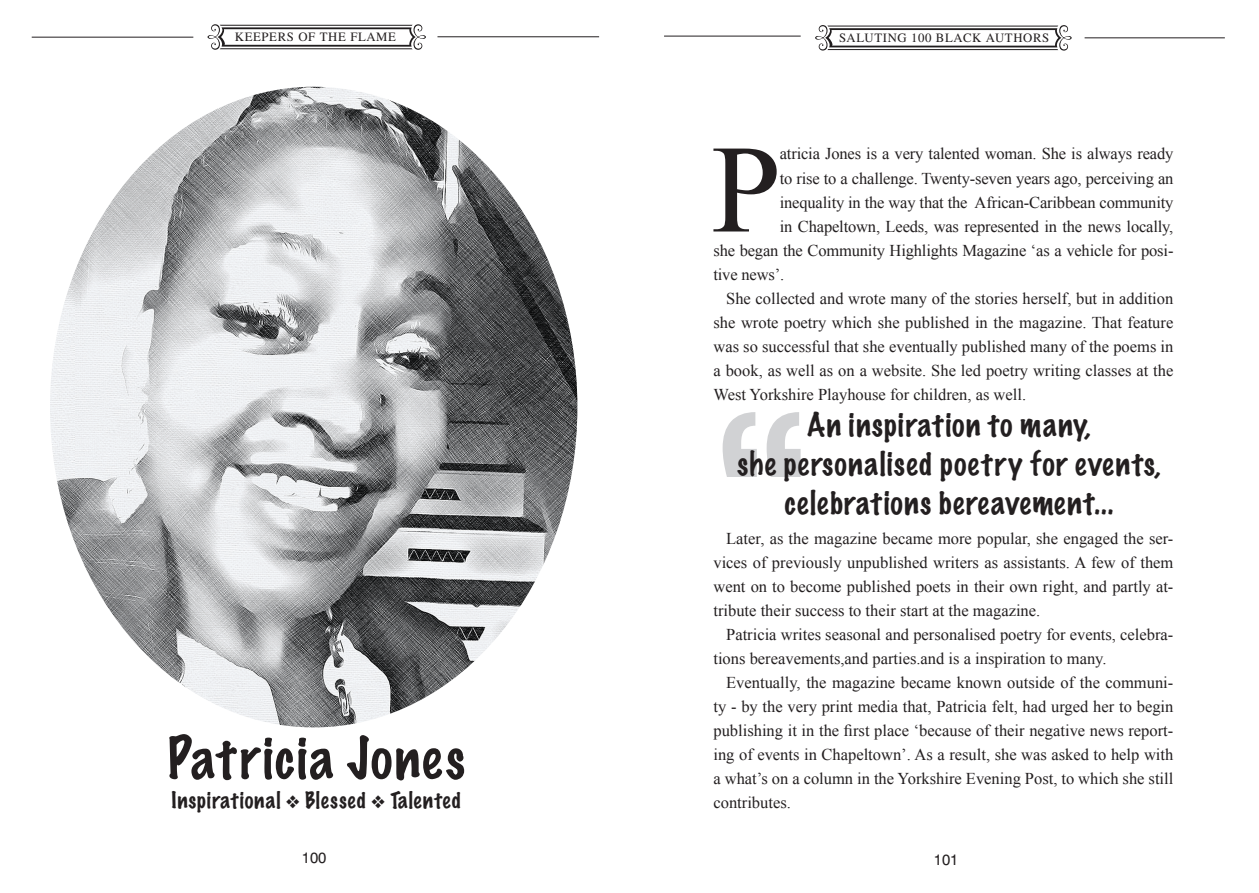
<style>
.page{position:relative;width:1259px;height:893px;background:#fff}
.page>*{position:absolute;margin:0;border:0;box-sizing:border-box;transform-origin:0 0}
.t1{font:500 289.8px "Poppins";color:#d1d2d4}
.t2{font:125.25px "Times New Roman";color:#231f20}
.t3{font:100 52.5px "Marker Felt";letter-spacing:.04em;color:#231f20}
.t4{font:100 30px/39px "Marker Felt";letter-spacing:.04em;color:#231f20;text-align:center}
.t5{font:100 21px "Marker Felt";letter-spacing:.04em;color:#231f20}
.t6{font:16.5px/24px "Times New Roman";color:#231f20;text-align:justify}
.t7{font:15px "Swiss 721 BT";color:#231f20}
.t8{font:12.75px "STIX General";letter-spacing:.05em;color:#231f20}
</style>
<div class="page">
<hr style="left:1084px;top:37px;width:140px;height:1px;background:#231f20">
<hr style="left:664px;top:36px;width:136px;height:1px;background:#231f20">
<svg style="left:815px;top:25px;width:256px;height:26px"></svg>
<hr style="left:437px;top:36px;width:162px;height:1px;background:#231f20">
<hr style="left:32px;top:37px;width:161px;height:1px;background:#231f20">
<svg style="left:207px;top:24px;width:219px;height:26px"></svg>
<img style="left:50px;top:87px;width:527px;height:640px">
<p class="t8" style="left:235px;top:28px;width:163px">KEEPERS OF THE FLAME</p>
<p class="t8" style="left:839px;top:29px;width:212px">SALUTING 100 BLACK AUTHORS</p>
<h2 class="t2" style="left:711px;top:105px;width:71px">P</h2>
<p class="t6" style="left:780px;top:142px;width:395px">atricia Jones is a very talented woman. She is always ready</p>
<p class="t6" style="left:780px;top:166px;width:395px">to rise to a challenge. Twenty-seven years ago, perceiving an</p>
<p class="t6" style="left:780px;top:190px;width:395px">inequality in the way that the African-Caribbean community</p>
<p class="t6" style="left:780px;top:214px;width:395px">in Chapeltown, Leeds, was represented in the news locally,</p>
<p class="t6" style="left:713px;top:238px;width:461px">she began the Community Highlights Magazine ‘as a vehicle for posi-</p>
<p class="t6" style="left:713px;top:262px;width:72px">tive news’.</p>
<p class="t6" style="left:726px;top:286px;width:449px">She collected and wrote many of the stories herself, but in addition</p>
<p class="t6" style="left:713px;top:310px;width:461px">she wrote poetry which she published in the magazine. That feature</p>
<p class="t6" style="left:713px;top:334px;width:461px">was so successful that she eventually published many of the poems in</p>
<p class="t6" style="left:713px;top:358px;width:461px">a book, as well as on a website. She led poetry writing classes at the</p>
<p class="t6" style="left:713px;top:382px;width:314px">West Yorkshire Playhouse for children, as well.</p>
<h3 class="t3" style="left:167px;top:716px;width:299px">Patricia Jones</h3>
<p class="t5" style="left:172px;top:783px;width:290px">Inspirational ❖ Blessed ❖ Talented</p>
<h3 class="t4" style="left:737px;top:405px;width:425px">An inspiration to many,<br>she personalised poetry for events, celebrations bereavement...</h3>
<h1 class="t1" style="left:711px;top:376px;width:102px">“</h1>
<p class="t6" style="left:713px;top:526px;width:461px;text-indent:13px">Later, as the magazine became more popular, she engaged the ser&shy;vices of previously unpublished writers as assistants. A few of them went on to become published poets in their own right, and partly at&shy;tribute their success to their start at the magazine.</p>
<p class="t6" style="left:713px;top:622px;width:461px;text-indent:13px">Patricia writes seasonal and personalised poetry for events, celebra&shy;tions bereavements,and parties.and is a inspiration to many.</p>
<p class="t6" style="left:713px;top:670px;width:461px;text-indent:13px">Eventually, the magazine became known outside of the communi&shy;ty - by the very print media that, Patricia felt, had urged her to begin publishing it in the first place ‘because of their negative news report&shy;ing of events in Chapeltown’. As a result, she was asked to help with a what’s on a column in the Yorkshire Evening Post, to which she still contributes.</p>
<p class="t7" style="left:302px;top:848px;width:26px">100</p>
<p class="t7" style="left:933px;top:850px;width:26px">101</p>
</div>
